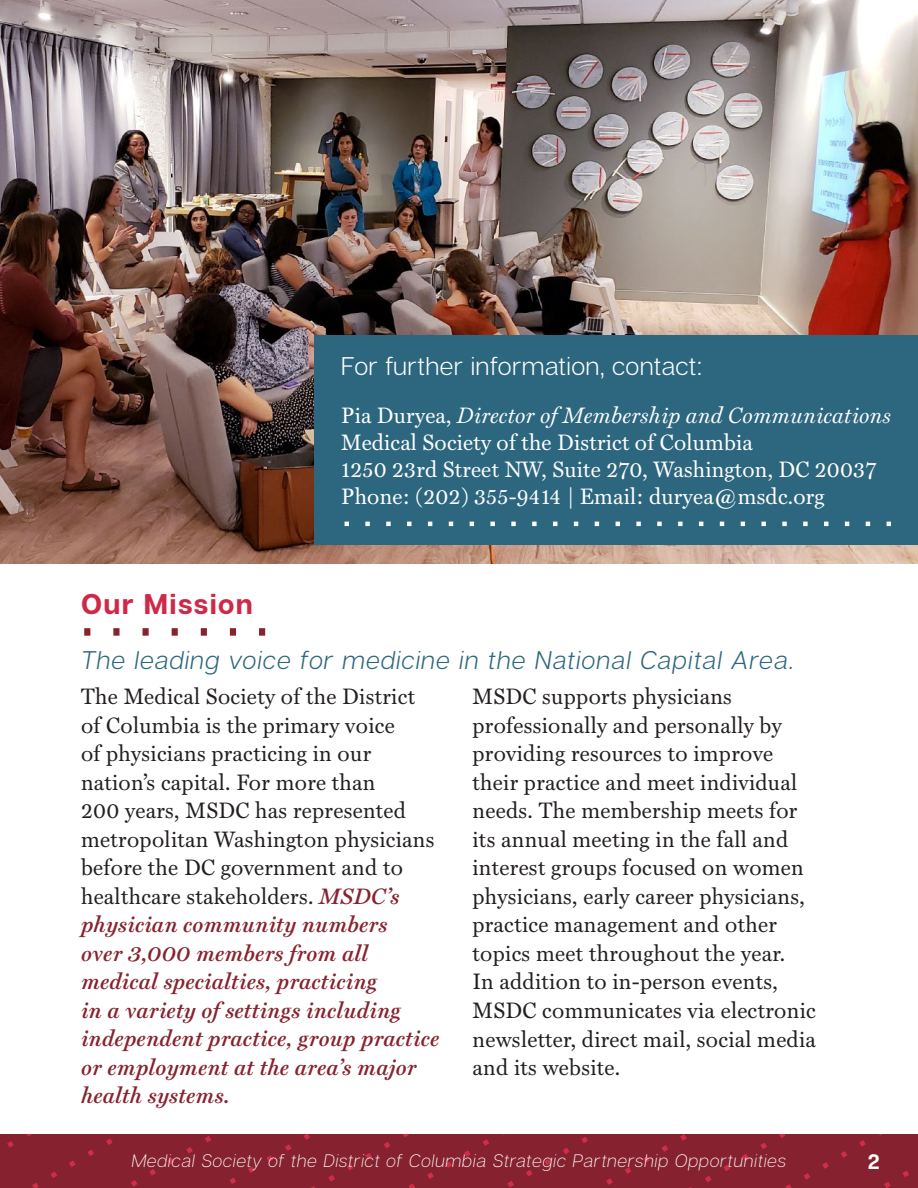
<style>
.page{position:relative;width:918px;height:1188px;background:#fff}
.page>*{position:absolute;margin:0;border:0;box-sizing:border-box;transform-origin:0 0}
.t1{font:700 28.5px "Articulat C Fv 2";letter-spacing:.05em;color:#cf2947}
.t2{font:italic 300 25.5px "Articulat C Fv 2";letter-spacing:.05em;color:#2c677f}
.t3{font:300 25.5px "Articulat C Fv 2";letter-spacing:.015em;color:#fff}
.t4{font:22.5px/28.5px "HK Serif";letter-spacing:.015em;color:#231f20}
.t5{font:22.5px/27px "HK Serif";letter-spacing:.01em;color:#fff}
.t6{font:700 21px "Articulat C Fv 2";color:#fff}
.t7{font:italic 200 18px "Articulat C Fv 2";letter-spacing:.05em;color:#fff}
.s1{font-style:italic}
.s2{font-weight:600;font-style:italic;color:#86232f}
</style>
<div class="page">
<img style="left:0;top:0;width:918px;height:564px">
<div style="left:314px;top:335px;width:604px;height:209px;background:#2c677f"></div>
<svg style="left:345px;top:522px;width:546px;height:4px"></svg>
<svg style="left:84px;top:628px;width:181px;height:8px"></svg>
<div style="left:0;top:1134px;width:918px;height:54px;background:#86222f"></div>
<svg style="left:7px;top:1141px;width:7px;height:7px"></svg>
<svg style="left:32px;top:1183px;width:7px;height:5px"></svg>
<svg style="left:51px;top:1172px;width:6px;height:6px"></svg>
<svg style="left:69px;top:1161px;width:7px;height:6px"></svg>
<svg style="left:88px;top:1149px;width:6px;height:7px"></svg>
<svg style="left:106px;top:1138px;width:7px;height:7px"></svg>
<svg style="left:131px;top:1180px;width:6px;height:7px"></svg>
<svg style="left:149px;top:1169px;width:7px;height:7px"></svg>
<svg style="left:168px;top:1158px;width:6px;height:7px"></svg>
<svg style="left:186px;top:1147px;width:7px;height:7px"></svg>
<svg style="left:205px;top:1136px;width:6px;height:6px"></svg>
<svg style="left:230px;top:1177px;width:6px;height:7px"></svg>
<svg style="left:248px;top:1166px;width:7px;height:7px"></svg>
<svg style="left:267px;top:1155px;width:6px;height:7px"></svg>
<svg style="left:285px;top:1144px;width:7px;height:7px"></svg>
<svg style="left:304px;top:1134px;width:6px;height:6px"></svg>
<svg style="left:328px;top:1175px;width:7px;height:7px"></svg>
<svg style="left:347px;top:1164px;width:6px;height:6px"></svg>
<svg style="left:365px;top:1153px;width:7px;height:6px"></svg>
<svg style="left:384px;top:1142px;width:6px;height:6px"></svg>
<svg style="left:403px;top:1134px;width:6px;height:3px"></svg>
<svg style="left:409px;top:1183px;width:6px;height:5px"></svg>
<svg style="left:427px;top:1172px;width:7px;height:7px"></svg>
<svg style="left:446px;top:1161px;width:6px;height:7px"></svg>
<svg style="left:464px;top:1150px;width:7px;height:7px"></svg>
<svg style="left:483px;top:1139px;width:6px;height:7px"></svg>
<svg style="left:507px;top:1181px;width:7px;height:6px"></svg>
<svg style="left:526px;top:1170px;width:7px;height:6px"></svg>
<svg style="left:544px;top:1159px;width:7px;height:6px"></svg>
<svg style="left:563px;top:1148px;width:6px;height:6px"></svg>
<svg style="left:581px;top:1137px;width:7px;height:6px"></svg>
<svg style="left:606px;top:1178px;width:7px;height:7px"></svg>
<svg style="left:625px;top:1167px;width:6px;height:7px"></svg>
<svg style="left:643px;top:1156px;width:7px;height:7px"></svg>
<svg style="left:662px;top:1145px;width:6px;height:7px"></svg>
<svg style="left:680px;top:1134px;width:7px;height:7px"></svg>
<svg style="left:705px;top:1176px;width:7px;height:6px"></svg>
<svg style="left:723px;top:1165px;width:7px;height:6px"></svg>
<svg style="left:742px;top:1154px;width:7px;height:6px"></svg>
<svg style="left:760px;top:1143px;width:7px;height:6px"></svg>
<svg style="left:779px;top:1134px;width:6px;height:4px"></svg>
<svg style="left:785px;top:1184px;width:7px;height:4px"></svg>
<svg style="left:804px;top:1173px;width:6px;height:7px"></svg>
<svg style="left:822px;top:1162px;width:7px;height:7px"></svg>
<svg style="left:841px;top:1151px;width:6px;height:7px"></svg>
<svg style="left:859px;top:1140px;width:7px;height:7px"></svg>
<svg style="left:884px;top:1182px;width:7px;height:6px"></svg>
<svg style="left:903px;top:1171px;width:6px;height:6px"></svg>
<p class="t3" style="left:341px;top:352px;width:363px">For further information, contact:</p>
<p class="t5" style="left:341px;top:400px;width:551px">Pia Duryea, <span class="s1">Director of Membership and Communications </span>Medical Society of the District of Columbia<br>1250 23rd Street NW, Suite 270, Washington, DC 20037<br>Phone: (202) 355-9414 | Email: duryea@msdc.org</p>
<p class="t1" style="left:81px;top:586px;width:174px">Our Mission</p>
<p class="t2" style="left:81px;top:646px;width:714px">The leading voice for medicine in the National Capital Area.</p>
<p class="t4" style="left:81px;top:681px;width:360px">The Medical Society of the District of Columbia is the primary voice<br>of physicians practicing in our nation’s capital. For more than<br>200 years, MSDC has represented metropolitan Washington physicians before the DC government and to healthcare stakeholders. <span class="s2">MSDC’s physician community numbers<br>over 3,000 members from all medical specialties, practicing<br>in a variety of settings including independent practice, group practice or employment at the area’s major health systems.</span></p>
<p class="t4" style="left:472px;top:681px;width:345px">MSDC supports physicians professionally and personally by providing resources to improve their practice and meet individual needs. The membership meets for its annual meeting in the fall and interest groups focused on women physicians, early career physicians, practice management and other topics meet throughout the year.<br>In addition to in-person events,<br>MSDC communicates via electronic newsletter, direct mail, social media and its website.</p>
<p class="t7" style="left:132px;top:1150px;width:656px">Medical Society of the District of Columbia Strategic Partnership Opportunities</p>
<p class="t6" style="left:868px;top:1149px;width:14px">2</p>
</div>
